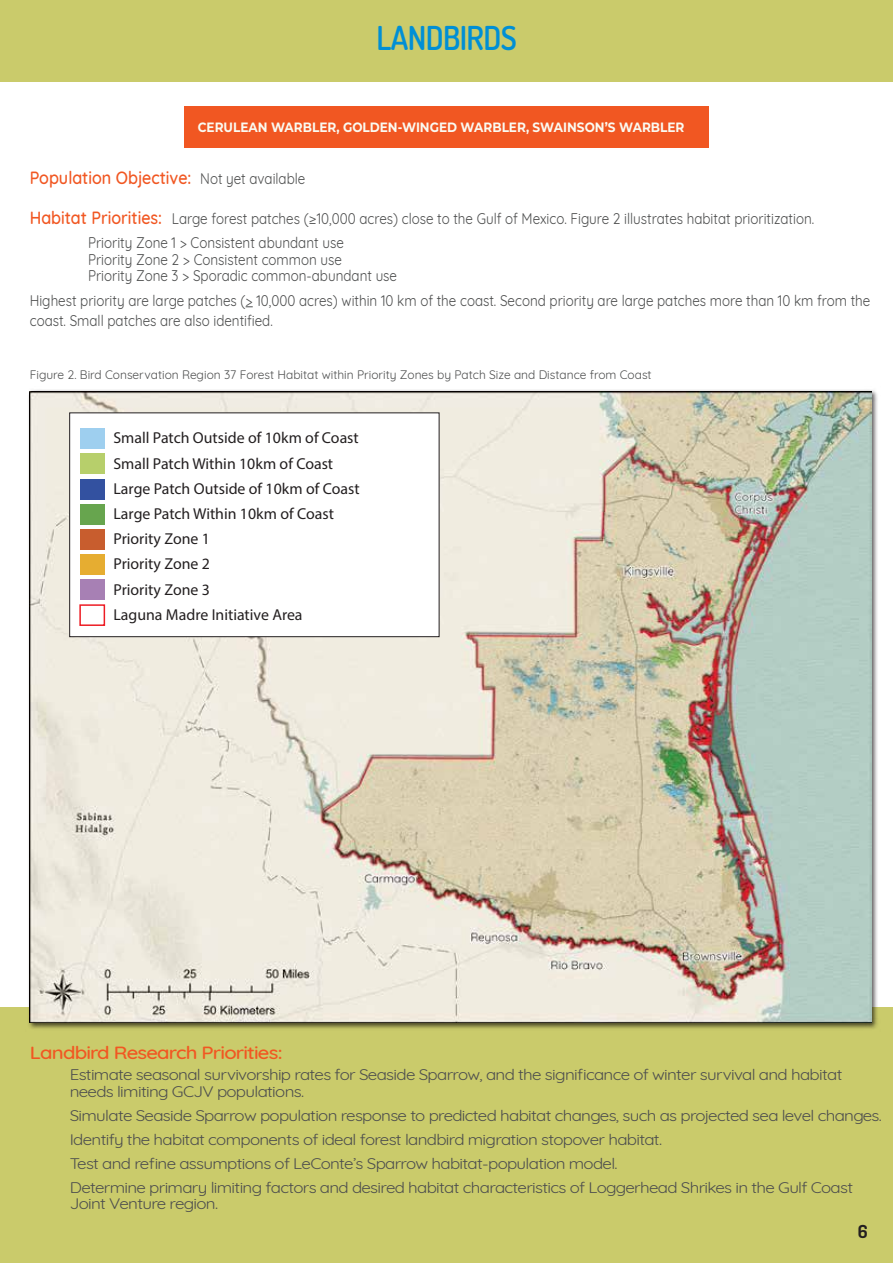
<style>
.page{position:relative;width:893px;height:1263px;background:#fff}
.page>*{position:absolute;margin:0;border:0;box-sizing:border-box;transform-origin:0 0}
.t1{font:600 33px "Dosis";letter-spacing:-.02em;color:#008fd5;scale:.95 1}
.t2{font:500 18px "Quicksand";color:#f15722;scale:.89 1}
.t3{font:500 18px "Quicksand";letter-spacing:-.04em;color:#f15722;scale:1.13 1}
.t4{font:700 18px "Dosis";color:#231f20}
.t5{font:15.9px/25.2px "Myriad Pro";color:#231f20}
.t6{font:15px/24px "Quicksand";letter-spacing:-.04em;color:#4d4e4e;scale:1.13 1}
.t7{font:15px/24.5px "Quicksand";color:#4d4e4e;scale:.89 1}
.t8{font:700 13.5px "Montserrat";color:#fafaf1;scale:.9 1}
.t9{font:12px "Quicksand";color:#4d4e4e}
.s1{font-weight:400;font-size:15px;color:#4d4e4e}
.s2{font-weight:500;font-size:18px;color:#f15722}
</style>
<div class="page">
<div style="left:0;top:1008px;width:893px;height:255px;background:#cacb6b"></div>
<div style="left:0;top:0;width:893px;height:81px;background:#cacb6b"></div>
<div style="left:184px;top:106px;width:525px;height:42px;background:#f15722"></div>
<img style="left:25px;top:390px;width:856px;height:639px">
<img style="left:30px;top:391px;width:842px;height:632px">
<div style="left:69px;top:412px;width:370px;height:225px;background:#fff;border:1px solid #231f20"></div>
<div style="left:79px;top:604px;width:26px;height:22px;border:2px solid #ed1c24"></div>
<div style="left:80px;top:429px;width:24px;height:20px;background:#9ecfef"></div>
<div style="left:80px;top:454px;width:24px;height:20px;background:#b7cf6b"></div>
<div style="left:80px;top:479px;width:24px;height:20px;background:#3351a0"></div>
<div style="left:80px;top:504px;width:24px;height:20px;background:#67a54e"></div>
<div style="left:80px;top:529px;width:24px;height:21px;background:#c85d2e"></div>
<div style="left:80px;top:555px;width:24px;height:20px;background:#e6ad31"></div>
<div style="left:80px;top:580px;width:24px;height:20px;background:#a780b4"></div>
<h1 class="t1" style="left:377px;top:14px;width:149px">LANDBIRDS</h1>
<p class="t8" style="left:198px;top:117px;width:542px">CERULEAN WARBLER, GOLDEN-WINGED WARBLER, SWAINSON’S WARBLER</p>
<p class="t2" style="left:30px;top:163px;width:311px">Population Objective: <span class="s1">Not yet available</span></p>
<p class="t7" style="left:88px;top:204px;width:817px;text-indent:-58px"><span class="s2">Habitat Priorities:</span> Large forest patches (≥10,000 acres) close to the Gulf of Mexico. Figure 2 illustrates habitat prioritization.<br>Priority Zone 1 &gt; Consistent abundant use</p>
<p class="t7" style="left:88px;top:249px;width:349px;line-height:16.5px">Priority Zone 2 &gt; Consistent common use<br>Priority Zone 3 &gt; Sporadic common-abundant use</p>
<p class="t7" style="left:30px;top:289px;width:946px;line-height:20px">Highest priority are large patches (&gt; 10,000 acres) within 10 km of the coast. Second priority are large patches more than 10 km from the coast. Small patches are also identified.</p>
<p class="t9" style="left:30px;top:365px;width:623px">Figure 2. Bird Conservation Region 37 Forest Habitat within Priority Zones by Patch Size and Distance from Coast</p>
<p class="t5" style="left:113px;top:425px;width:248px">Small Patch Outside of 10km of Coast<br>Small Patch Within 10km of Coast<br>Large Patch Outside of 10km of Coast<br>Large Patch Within 10km of Coast<br>Priority Zone 1<br>Priority Zone 2<br>Priority Zone 3</p>
<p class="t5" style="left:113px;top:602px;width:191px">Laguna Madre Initiative Area</p>
<p class="t3" style="left:30px;top:1038px;width:225px">Landbird Research Priorities:</p>
<p class="t6" style="left:70px;top:1065px;width:685px;line-height:16.5px">Estimate seasonal survivorship rates for Seaside Sparrow, and the significance of winter survival and habitat needs limiting GCJV populations.</p>
<p class="t6" style="left:70px;top:1102px;width:720px">Simulate Seaside Sparrow population response to predicted habitat changes, such as projected sea level changes.<br>Identify the habitat components of ideal forest landbird migration stopover habitat.<br>Test and refine assumptions of LeConte’s Sparrow habitat-population model.<br>Determine primary limiting factors and desired habitat characteristics of Loggerhead Shrikes in the Gulf Coast</p>
<p class="t6" style="left:70px;top:1190px;width:133px">Joint Venture region.</p>
<p class="t4" style="left:858px;top:1218px;width:11px">6</p>
</div>
